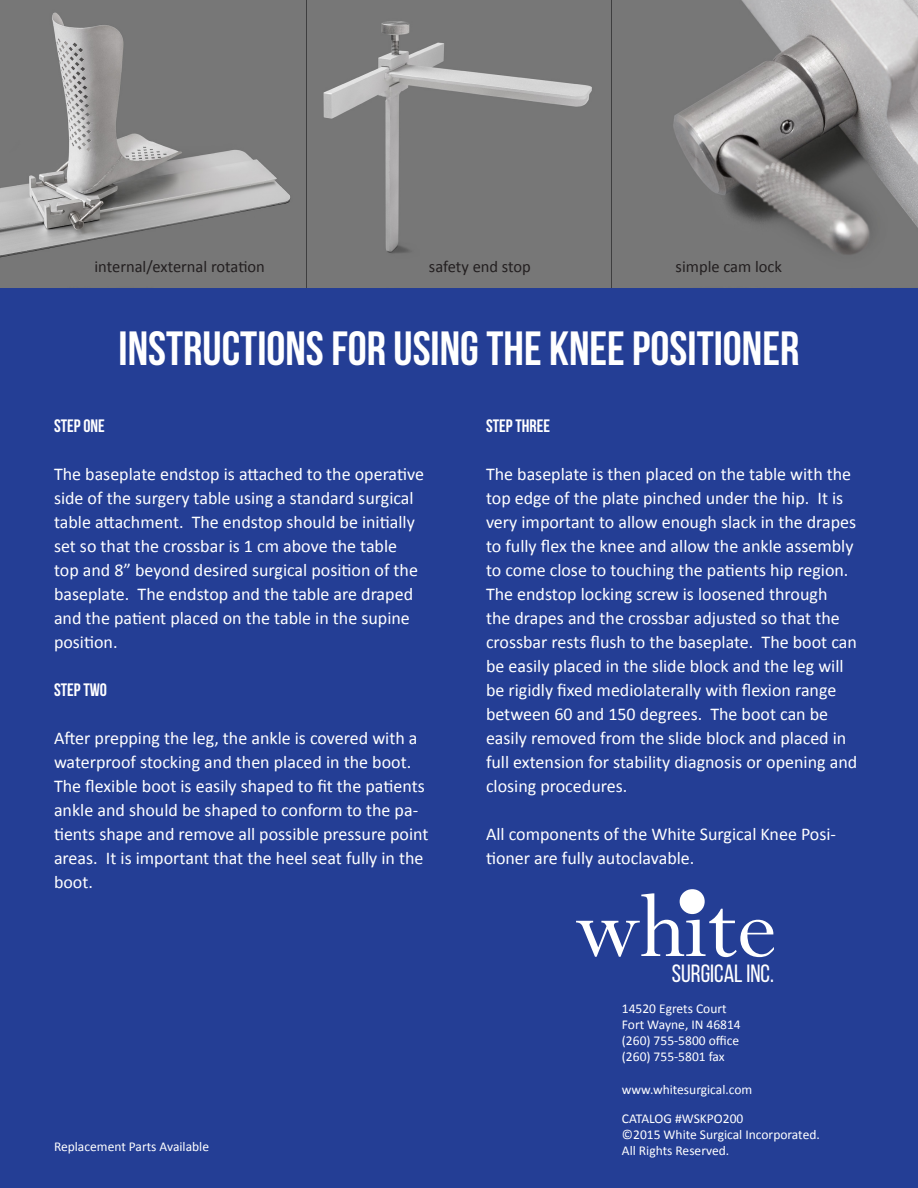
<style>
.page{position:relative;width:918px;height:1188px;background:#243e95}
.page>*{position:absolute;margin:0;border:0;box-sizing:border-box;transform-origin:0 0}
.t1{font:700 48px "Bebas Neue";color:#fff}
.t2{font:24.9px "Bebas Neue";color:#fff}
.t3{font:18px/24px "Calibri";color:#fff}
.t4{font:700 18px "Bebas Neue";color:#fff}
.t5{font:16.5px "Calibri";color:#231f20}
.t6{font:13.5px "Calibri";color:#fff}
</style>
<div class="page">
<img style="left:0;top:0;width:306px;height:288px">
<img style="left:308px;top:0;width:302px;height:288px">
<img style="left:612px;top:0;width:306px;height:288px">
<svg style="left:576px;top:889px;width:198px;height:68px"></svg>
<p class="t5" style="left:94px;top:256px;width:172px">internal/external rotation</p>
<p class="t5" style="left:429px;top:256px;width:104px">safety end stop</p>
<p class="t5" style="left:676px;top:256px;width:108px">simple cam lock</p>
<p class="t1" style="left:119px;top:322px;width:682px">INSTRUCTIONS FOR USING THE KNEE POSITIONER</p>
<p class="t4" style="left:54px;top:416px;width:52px">STEP ONE</p>
<p class="t3" style="left:54px;top:462px;width:372px">The baseplate endstop is attached to the operative side of the surgery table using a standard surgical table attachment. The endstop should be initially set so that the crossbar is 1 cm above the table top and 8” beyond desired surgical position of the baseplate. The endstop and the table are draped and the patient placed on the table in the supine position.</p>
<p class="t4" style="left:54px;top:680px;width:55px">STEP TWO</p>
<p class="t3" style="left:54px;top:726px;width:376px">After prepping the leg, the ankle is covered with a waterproof stocking and then placed in the boot.<br>The flexible boot is easily shaped to fit the patients ankle and should be shaped to conform to the pa&shy;tients shape and remove all possible pressure point areas. It is important that the heel seat fully in the boot.</p>
<p class="t6" style="left:54px;top:1138px;width:157px">Replacement Parts Available</p>
<p class="t4" style="left:486px;top:416px;width:66px">STEP THREE</p>
<p class="t3" style="left:486px;top:462px;width:373px">The baseplate is then placed on the table with the top edge of the plate pinched under the hip. It is very important to allow enough slack in the drapes to fully flex the knee and allow the ankle assembly to come close to touching the patients hip region.<br>The endstop locking screw is loosened through<br>the drapes and the crossbar adjusted so that the crossbar rests flush to the baseplate. The boot can be easily placed in the slide block and the leg will be rigidly fixed mediolaterally with flexion range between 60 and 150 degrees. The boot can be easily removed from the slide block and placed in full extension for stability diagnosis or opening and closing procedures.</p>
<p class="t3" style="left:486px;top:822px;width:352px">All components of the White Surgical Knee Posi&shy;tioner are fully autoclavable.</p>
<h2 class="t2" style="left:672px;top:960px;width:103px">SURGICAL INC.</h2>
<p class="t6" style="left:622px;top:1000px;width:106px">14520 Egrets Court</p>
<p class="t6" style="left:622px;top:1016px;width:120px">Fort Wayne, IN 46814</p>
<p class="t6" style="left:622px;top:1032px;width:119px">(260) 755-5800 office</p>
<p class="t6" style="left:622px;top:1048px;width:104px">(260) 755-5801 fax</p>
<p class="t6" style="left:622px;top:1081px;width:132px">www.whitesurgical.com</p>
<p class="t6" style="left:622px;top:1110px;width:123px">CATALOG #WSKPO200</p>
<p class="t6" style="left:622px;top:1126px;width:200px">©2015 White Surgical Incorporated.</p>
<p class="t6" style="left:622px;top:1142px;width:109px">All Rights Reserved.</p>
</div>
